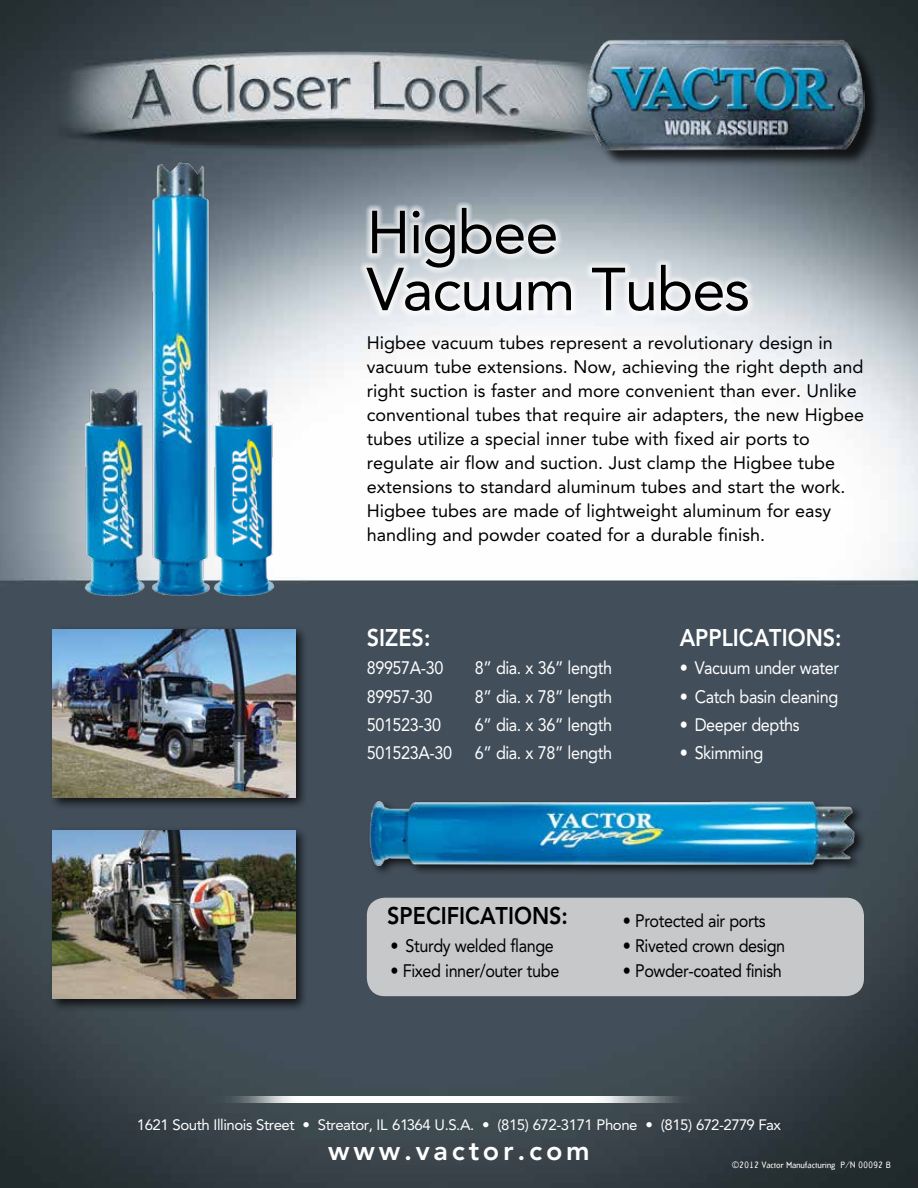
<style>
.page{position:relative;width:918px;height:1188px;background:#fff}
.page>*{position:absolute;margin:0;border:0;box-sizing:border-box;transform-origin:0 0}
.t1{font:60px/57px "Avenir";letter-spacing:-.02em;color:#000}
.t2{font:800 27px "Avenir";letter-spacing:.14em;color:#fff}
.t3{font:800 24px "Avenir";color:#fff;scale:.9 1}
.t4{font:800 24px "Avenir";color:#000;scale:.9 1}
.t5{font:18px/24px "Avenir";color:#000}
.t6{font:18px "Avenir";letter-spacing:-.025em;color:#fff;scale:.9 1}
.t7{font:18px "Avenir";letter-spacing:-.025em;color:#000;scale:.9 1}
.t8{font:15px "Avenir";letter-spacing:-.03em;color:#fff}
.t9{font:9px "Arbitrary";letter-spacing:-.02em;color:#fff}
</style>
<div class="page">
<img style="left:0;top:0;width:918px;height:1188px">
<div style="left:590px;top:42px;width:291px;height:125px;background:#000;opacity:.75"></div>
<img style="left:587px;top:35px;width:277px;height:117px">
<img style="left:213px;top:1096px;width:491px;height:6px">
<img style="left:69px;top:155px;width:130px;height:453px">
<img style="left:199px;top:155px;width:79px;height:453px">
<div style="left:49px;top:626px;width:259px;height:185px;background:#000;opacity:.75"></div>
<img style="left:52px;top:629px;width:243px;height:169px">
<div style="left:49px;top:827px;width:259px;height:185px;background:#000;opacity:.75"></div>
<img style="left:52px;top:830px;width:243px;height:169px">
<div style="left:367px;top:898px;width:497px;height:98px;background:#c7c8ca;border-radius:18px"></div>
<div style="left:367px;top:799px;width:499px;height:78px;background:#3f4b56"></div>
<img style="left:367px;top:794px;width:497px;height:78px">
<svg style="left:360px;top:201px;width:394px;height:116px"></svg>
<h1 class="t1" style="left:367px;top:204px;width:385px">Higbee<br>Vacuum Tubes</h1>
<p class="t5" style="left:367px;top:331px;width:499px">Higbee vacuum tubes represent a revolutionary design in vacuum tube extensions. Now, achieving the right depth and right suction is faster and more convenient than ever. Unlike conventional tubes that require air adapters, the new Higbee tubes utilize a special inner tube with fixed air ports to regulate air flow and suction. Just clamp the Higbee tube extensions to standard aluminum tubes and start the work.<br>Higbee tubes are made of lightweight aluminum for easy handling and powder coated for a durable finish.</p>
<h3 class="t3" style="left:367px;top:623px;width:72px">SIZES:</h3>
<p class="t6" style="left:367px;top:658px;width:87px">89957A-30</p>
<p class="t6" style="left:475px;top:658px;width:154px">8” dia. x 36” length</p>
<p class="t6" style="left:367px;top:686px;width:74px">89957-30</p>
<p class="t6" style="left:475px;top:686px;width:154px">8” dia. x 78” length</p>
<p class="t6" style="left:367px;top:714px;width:84px">501523-30</p>
<p class="t6" style="left:475px;top:714px;width:154px">6” dia. x 36” length</p>
<p class="t6" style="left:367px;top:743px;width:96px">501523A-30</p>
<p class="t6" style="left:475px;top:743px;width:154px">6” dia. x 78” length</p>
<h3 class="t3" style="left:680px;top:623px;width:181px">APPLICATIONS:</h3>
<p class="t6" style="left:680px;top:658px;width:179px">• Vacuum under water</p>
<p class="t6" style="left:680px;top:686px;width:178px">• Catch basin cleaning</p>
<p class="t6" style="left:680px;top:714px;width:135px">• Deeper depths</p>
<p class="t6" style="left:680px;top:743px;width:94px">• Skimming</p>
<h3 class="t4" style="left:387px;top:901px;width:202px">SPECIFICATIONS:</h3>
<p class="t7" style="left:391px;top:935px;width:183px">• Sturdy welded flange</p>
<p class="t7" style="left:391px;top:960px;width:189px">• Fixed inner/outer tube</p>
<p class="t7" style="left:623px;top:910px;width:160px">• Protected air ports</p>
<p class="t7" style="left:623px;top:935px;width:182px">• Riveted crown design</p>
<p class="t7" style="left:623px;top:960px;width:178px">• Powder-coated finish</p>
<p class="t8" style="left:137px;top:1116px;width:646px">1621 South Illinois Street • Streator, IL 61364 U.S.A. • (815) 672-3171 Phone • (815) 672-2779 Fax</p>
<h2 class="t2" style="left:328px;top:1135px;width:263px">WWW.VACTOR.COM</h2>
<p class="t9" style="left:732px;top:1159px;width:161px">©2012 Vactor Manufacturing P/N 00092 B</p>
</div>
